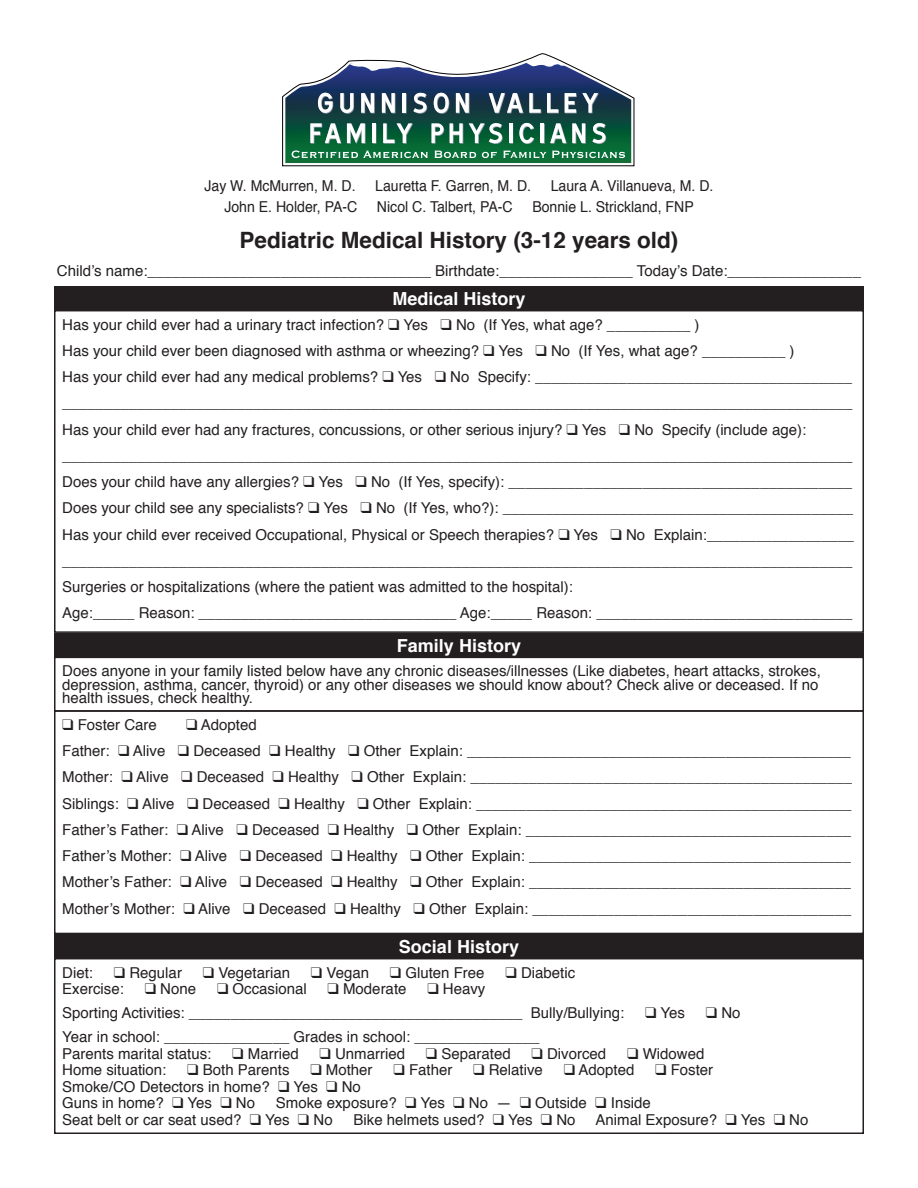
<style>
.page{position:relative;width:918px;height:1188px;background:#fff}
.page>*{position:absolute;margin:0;border:0;box-sizing:border-box;transform-origin:0 0}
.t1{font:700 22.5px "Helvetica";color:#231f20}
.t2{font:700 18px "Helvetica";color:#fff}
.t3{font:15px/26.2px "Helvetica";color:#231f20}
.t4{font:15px "Helvetica";color:#231f20;scale:.94 1}
</style>
<div class="page">
<svg style="left:282px;top:53px;width:352px;height:113px"></svg>
<div style="left:54px;top:286px;width:810px;height:24px;background:#231f20"></div>
<div style="left:54px;top:633px;width:810px;height:24px;background:#231f20"></div>
<div style="left:54px;top:934px;width:810px;height:24px;background:#231f20"></div>
<div style="left:54px;top:657px;width:810px;height:55px;border:2px solid #231f20"></div>
<div style="left:54px;top:310px;width:810px;height:323px;border:2px solid #231f20"></div>
<div style="left:54px;top:710px;width:810px;height:224px;border:2px solid #231f20"></div>
<div style="left:54px;top:958px;width:810px;height:176px;border:2px solid #231f20"></div>
<p class="t4" style="left:204px;top:174px;width:162px">Jay W. McMurren, M. D.</p>
<p class="t4" style="left:375px;top:174px;width:167px">Lauretta F. Garren, M. D.</p>
<p class="t4" style="left:551px;top:174px;width:175px">Laura A. Villanueva, M. D.</p>
<p class="t4" style="left:224px;top:195px;width:143px">John E. Holder, PA-C</p>
<p class="t4" style="left:377px;top:195px;width:146px">Nicol C. Talbert, PA-C</p>
<p class="t4" style="left:532px;top:195px;width:173px">Bonnie L. Strickland, FNP</p>
<h1 class="t1" style="left:240px;top:222px;width:440px">Pediatric Medical History (3-12 years old)</h1>
<p class="t3" style="left:57px;top:259px;width:806px">Child’s name:__________________________________ Birthdate:________________ Today’s Date:________________</p>
<p class="t2" style="left:392px;top:284px;width:135px">Medical History</p>
<p class="t3" style="left:62px;top:312px;width:793px">Has your child ever had a urinary tract infection? ❑ Yes ❑ No (If Yes, what age? __________ )<br>Has your child ever been diagnosed with asthma or wheezing? ❑ Yes ❑ No (If Yes, what age? __________ )<br>Has your child ever had any medical problems? ❑ Yes ❑ No Specify: ______________________________________ _______________________________________________________________________________________________ Has your child ever had any fractures, concussions, or other serious injury? ❑ Yes ❑ No Specify (include age): _______________________________________________________________________________________________ Does your child have any allergies? ❑ Yes ❑ No (If Yes, specify): _________________________________________ Does your child see any specialists? ❑ Yes ❑ No (If Yes, who?): __________________________________________ Has your child ever received Occupational, Physical or Speech therapies? ❑ Yes ❑ No Explain:__________________ _______________________________________________________________________________________________ Surgeries or hospitalizations (where the patient was admitted to the hospital):<br>Age:_____ Reason: _______________________________ Age:_____ Reason: _______________________________</p>
<p class="t2" style="left:397px;top:631px;width:126px">Family History</p>
<p class="t3" style="left:62px;top:665px;width:760px;line-height:13.5px">Does anyone in your family listed below have any chronic diseases/illnesses (Like diabetes, heart attacks, strokes, depression, asthma, cancer, thyroid) or any other diseases we should know about? Check alive or deceased. If no health issues, check healthy.</p>
<p class="t3" style="left:62px;top:712px;width:96px">❑ Foster Care</p>
<p class="t3" style="left:62px;top:712px;width:791px;text-indent:124px">❑ Adopted<br>Father: ❑ Alive ❑ Deceased ❑ Healthy ❑ Other Explain: ______________________________________________ Mother: ❑ Alive ❑ Deceased ❑ Healthy ❑ Other Explain: ______________________________________________ Siblings: ❑ Alive ❑ Deceased ❑ Healthy ❑ Other Explain: _____________________________________________ Father’s Father: ❑ Alive ❑ Deceased ❑ Healthy ❑ Other Explain: _______________________________________ Father’s Mother: ❑ Alive ❑ Deceased ❑ Healthy ❑ Other Explain: _______________________________________ Mother’s Father: ❑ Alive ❑ Deceased ❑ Healthy ❑ Other Explain: _______________________________________ Mother’s Mother: ❑ Alive ❑ Deceased ❑ Healthy ❑ Other Explain: _______________________________________</p>
<p class="t2" style="left:399px;top:932px;width:122px">Social History</p>
<p class="t3" style="left:62px;top:960px;width:32px">Diet:</p>
<p class="t3" style="left:114px;top:960px;width:70px">❑ Regular</p>
<p class="t3" style="left:203px;top:960px;width:89px">❑ Vegetarian</p>
<p class="t3" style="left:311px;top:960px;width:60px">❑ Vegan</p>
<p class="t3" style="left:390px;top:960px;width:96px">❑ Gluten Free</p>
<p class="t3" style="left:505px;top:960px;width:71px">❑ Diabetic</p>
<p class="t3" style="left:62px;top:976px;width:63px">Exercise:</p>
<p class="t3" style="left:145px;top:976px;width:53px">❑ None</p>
<p class="t3" style="left:217px;top:976px;width:91px">❑ Occasional</p>
<p class="t3" style="left:328px;top:976px;width:80px">❑ Moderate</p>
<p class="t3" style="left:62px;top:977px;width:564px;line-height:24px;text-indent:365px">❑ Heavy<br>Sporting Activities: ________________________________________ Bully/Bullying:</p>
<p class="t3" style="left:645px;top:1000px;width:41px">❑ Yes</p>
<p class="t3" style="left:706px;top:1000px;width:36px">❑ No</p>
<p class="t3" style="left:62px;top:1029px;width:479px;line-height:16.5px">Year in school: _______________ Grades in school: _______________<br>Parents marital status:</p>
<p class="t3" style="left:232px;top:1041px;width:68px">❑ Married</p>
<p class="t3" style="left:320px;top:1041px;width:87px">❑ Unmarried</p>
<p class="t3" style="left:426px;top:1041px;width:86px">❑ Separated</p>
<p class="t3" style="left:532px;top:1041px;width:76px">❑ Divorced</p>
<p class="t3" style="left:627px;top:1041px;width:79px">❑ Widowed</p>
<p class="t3" style="left:62px;top:1057px;width:106px">Home situation:</p>
<p class="t3" style="left:187px;top:1057px;width:104px">❑ Both Parents</p>
<p class="t3" style="left:310px;top:1057px;width:64px">❑ Mother</p>
<p class="t3" style="left:393px;top:1057px;width:60px">❑ Father</p>
<p class="t3" style="left:473px;top:1057px;width:71px">❑ Relative</p>
<p class="t3" style="left:564px;top:1057px;width:72px">❑ Adopted</p>
<p class="t3" style="left:655px;top:1057px;width:60px">❑ Foster</p>
<p class="t3" style="left:62px;top:1079px;width:300px;line-height:16.5px">Smoke/CO Detectors in home? ❑ Yes ❑ No<br>Guns in home? ❑ Yes ❑ No</p>
<p class="t3" style="left:62px;top:1095px;width:590px;line-height:16.5px;text-indent:214px">Smoke exposure? ❑ Yes ❑ No — ❑ Outside ❑ Inside<br>Seat belt or car seat used? ❑ Yes ❑ No</p>
<p class="t3" style="left:354px;top:1107px;width:224px">Bike helmets used? ❑ Yes ❑ No</p>
<p class="t3" style="left:596px;top:1107px;width:214px">Animal Exposure? ❑ Yes ❑ No</p>
</div>
